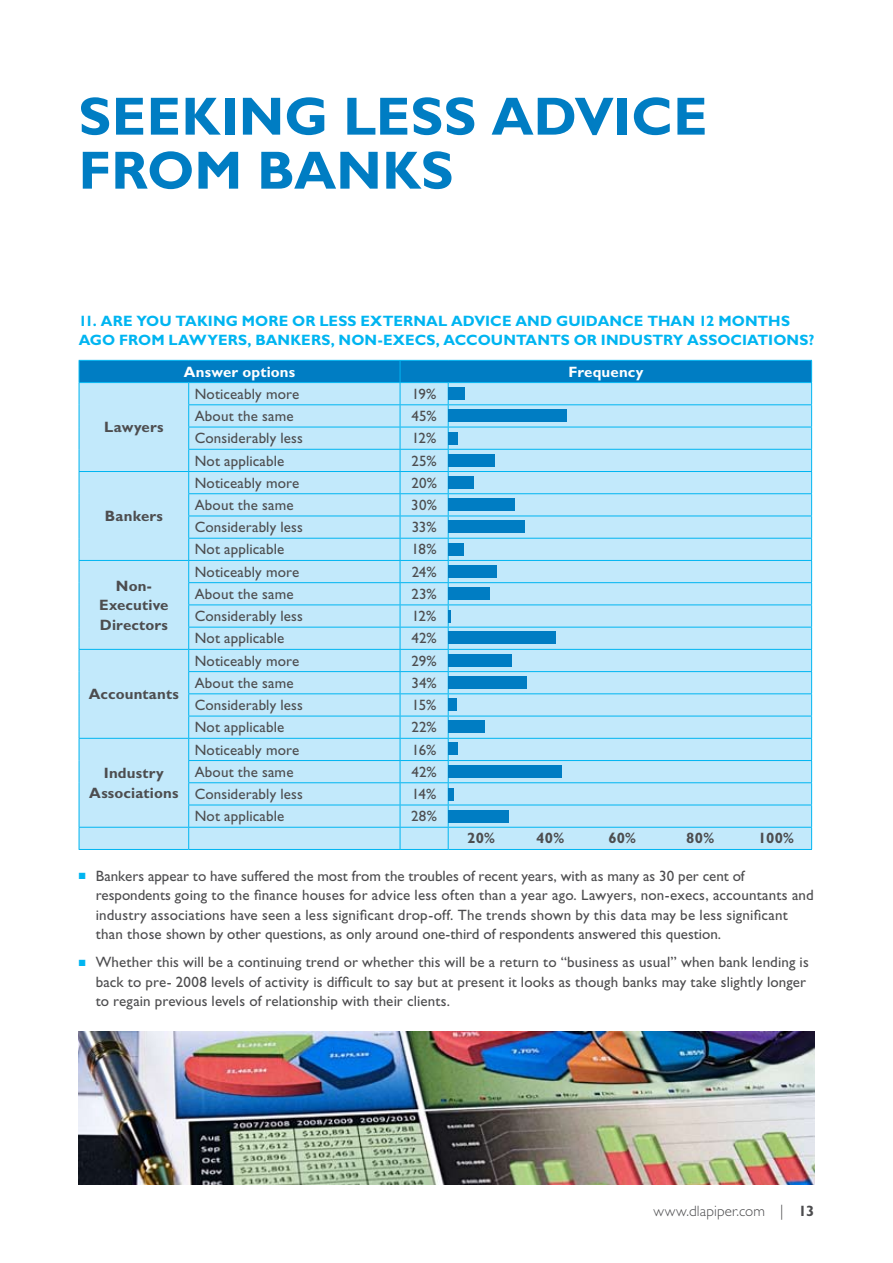
<style>
.page{position:relative;width:893px;height:1263px;background:#fff}
.page>*{position:absolute;margin:0;border:0;box-sizing:border-box;transform-origin:0 0}
.t1{font:700 54px/54px "Gill Sans Std";letter-spacing:.005em;color:#007dc3}
.t2{font:15px/19.5px "Gill Sans Std";letter-spacing:.01em;color:#4d4d4f}
.t3{font:700 15px "Gill Sans Std";letter-spacing:.005em;color:#00b5f1}
.t4{font:700 15px/19.5px "Gill Sans Std";letter-spacing:.01em;color:#4d4d4f;text-align:center}
.t5{font:700 15px "Gill Sans Std";letter-spacing:.01em;color:#fff}
.t6{font:300 15px "Gill Sans Std";letter-spacing:.01em;color:#4d4d4f}
.s1{color:#00b5f1}
.s2{font-weight:700}
</style>
<div class="page">
<img style="left:79px;top:1032px;width:735px;height:152px">
<hr style="left:79px;top:849px;width:110px;height:1px;background:#00b5f1">
<hr style="left:189px;top:849px;width:211px;height:1px;background:#00b5f1">
<hr style="left:400px;top:849px;width:48px;height:1px;background:#00b5f1">
<hr style="left:448px;top:849px;width:364px;height:1px;background:#00b5f1">
<svg style="left:79px;top:360px;width:733px;height:489px;background:#acdff6"></svg>
<div style="left:449px;top:676px;width:78px;height:13px;background:#007dc3"></div>
<div style="left:449px;top:654px;width:63px;height:12px;background:#007dc3"></div>
<div style="left:449px;top:720px;width:36px;height:13px;background:#007dc3"></div>
<div style="left:449px;top:698px;width:8px;height:13px;background:#007dc3"></div>
<div style="left:449px;top:765px;width:113px;height:13px;background:#007dc3"></div>
<div style="left:449px;top:810px;width:60px;height:12px;background:#007dc3"></div>
<div style="left:449px;top:743px;width:9px;height:12px;background:#007dc3"></div>
<div style="left:449px;top:788px;width:5px;height:12px;background:#007dc3"></div>
<h1 class="t1" style="left:79px;top:89px;width:630px">SEEKING LESS ADVICE<br>FROM BAN KS</h1>
<p class="t3" style="left:79px;top:312px;width:347px">11. ARE YOU TAKIN G MORE OR LESS EXTERNAL</p>
<p class="t3" style="left:451px;top:312px;width:78px">ADVICE AND</p>
<p class="t3" style="left:556px;top:312px;width:43px">GUIDAN</p>
<p class="t3" style="left:622px;top:312px;width:49px">CE THAN</p>
<p class="t3" style="left:699px;top:312px;width:93px">12 MONTHS</p>
<p class="t3" style="left:79px;top:332px;width:104px">AGO FROM LAW</p>
<p class="t3" style="left:207px;top:332px;width:608px">YERS, BAN KERS, N ON -EXECS, ACCOUNTANTS OR INDUSTRY ASSOCIATION S?</p>
<p class="t4" style="left:104px;top:417px;width:61px">LAWYERS</p>
<p class="t4" style="left:105px;top:506px;width:60px">BANKERS</p>
<p class="t4" style="left:99px;top:576px;width:71px">NON-<br>EXECUTIVE<br>DIRECTORS</p>
<p class="t5" style="left:184px;top:363px;width:113px">ANSWER OPTIONS</p>
<p class="t5" style="left:568px;top:363px;width:76px">FREQUENCY</p>
<p class="t2" style="left:195px;top:384px;width:106px">Noticeably more</p>
<p class="t2" style="left:412px;top:384px;width:26px">19%</p>
<p class="t2" style="left:195px;top:406px;width:100px">About the same</p>
<p class="t2" style="left:412px;top:406px;width:27px">45%</p>
<p class="t2" style="left:195px;top:429px;width:110px">Considerably less</p>
<p class="t2" style="left:412px;top:429px;width:26px">12%</p>
<p class="t2" style="left:195px;top:451px;width:91px">Not applicable</p>
<p class="t2" style="left:411px;top:451px;width:27px">25%</p>
<p class="t2" style="left:195px;top:473px;width:106px">Noticeably more</p>
<p class="t2" style="left:411px;top:473px;width:27px">20%</p>
<p class="t2" style="left:195px;top:495px;width:100px">About the same</p>
<p class="t2" style="left:411px;top:495px;width:27px">30%</p>
<p class="t2" style="left:195px;top:517px;width:110px">Considerably less</p>
<p class="t2" style="left:412px;top:517px;width:26px">33%</p>
<p class="t2" style="left:195px;top:540px;width:91px">Not applicable</p>
<p class="t2" style="left:412px;top:540px;width:26px">18%</p>
<p class="t2" style="left:195px;top:562px;width:106px">Noticeably more</p>
<p class="t2" style="left:412px;top:562px;width:26px">24%</p>
<p class="t2" style="left:195px;top:584px;width:100px">About the same</p>
<p class="t2" style="left:411px;top:584px;width:27px">23%</p>
<p class="t2" style="left:195px;top:606px;width:110px">Considerably less</p>
<p class="t2" style="left:412px;top:606px;width:26px">12%</p>
<p class="t2" style="left:195px;top:629px;width:91px">Not applicable</p>
<p class="t2" style="left:412px;top:629px;width:27px">42%</p>
<p class="t4" style="left:89px;top:684px;width:91px">ACCOUNTANTS</p>
<p class="t4" style="left:89px;top:763px;width:91px">I NDUSTRY<br>ASSOCIATIONS</p>
<p class="t2" style="left:195px;top:651px;width:106px">Noticeably more</p>
<p class="t2" style="left:411px;top:651px;width:27px">29%</p>
<p class="t2" style="left:195px;top:673px;width:100px">About the same</p>
<p class="t2" style="left:411px;top:673px;width:27px">34%</p>
<p class="t2" style="left:195px;top:695px;width:110px">Considerably less</p>
<p class="t2" style="left:412px;top:695px;width:26px">15%</p>
<p class="t2" style="left:195px;top:718px;width:91px">Not applicable</p>
<p class="t2" style="left:411px;top:718px;width:27px">22%</p>
<p class="t2" style="left:195px;top:740px;width:106px">Noticeably more</p>
<p class="t2" style="left:412px;top:740px;width:26px">16%</p>
<p class="t2" style="left:195px;top:762px;width:100px">About the same</p>
<p class="t2" style="left:412px;top:762px;width:27px">42%</p>
<p class="t2" style="left:195px;top:784px;width:110px">Considerably less</p>
<p class="t2" style="left:412px;top:784px;width:26px">14%</p>
<p class="t2" style="left:195px;top:806px;width:91px">Not applicable</p>
<p class="t2" style="left:411px;top:806px;width:27px">28%</p>
<p class="t4" style="left:467px;top:829px;width:29px">20%</p>
<p class="t4" style="left:536px;top:829px;width:29px">40%</p>
<p class="t4" style="left:608px;top:829px;width:29px">60%</p>
<p class="t4" style="left:686px;top:829px;width:29px">80%</p>
<p class="t4" style="left:758px;top:829px;width:37px">100%</p>
<p class="t2" style="left:96px;top:866px;width:720px;text-indent:-17px"><span class="s1">■</span> Bankers appear to have suffered the most from the troubles of recent years, with as many as 30 per cent of respondents going to the finance houses for advice less often than a year ago. Lawyers, non-execs, accountants and industry associations have seen a less significant drop-off. The trends shown by this data may be less significant than those shown by other questions, as only around one-third of respondents answered this question.</p>
<p class="t2" style="left:96px;top:952px;width:715px;text-indent:-17px"><span class="s1">■</span> Whether this will be a continuing trend or whether this will be a return to “business as usual” when bank lending is back to pre- 2008 levels of activity is difficult to say but at present it looks as though banks may take slightly longer to regain previous levels of relationship with their clients.</p>
<p class="t6" style="left:653px;top:1202px;width:162px">www.dlapiper.com | <span class="s2">13</span></p>
</div>
